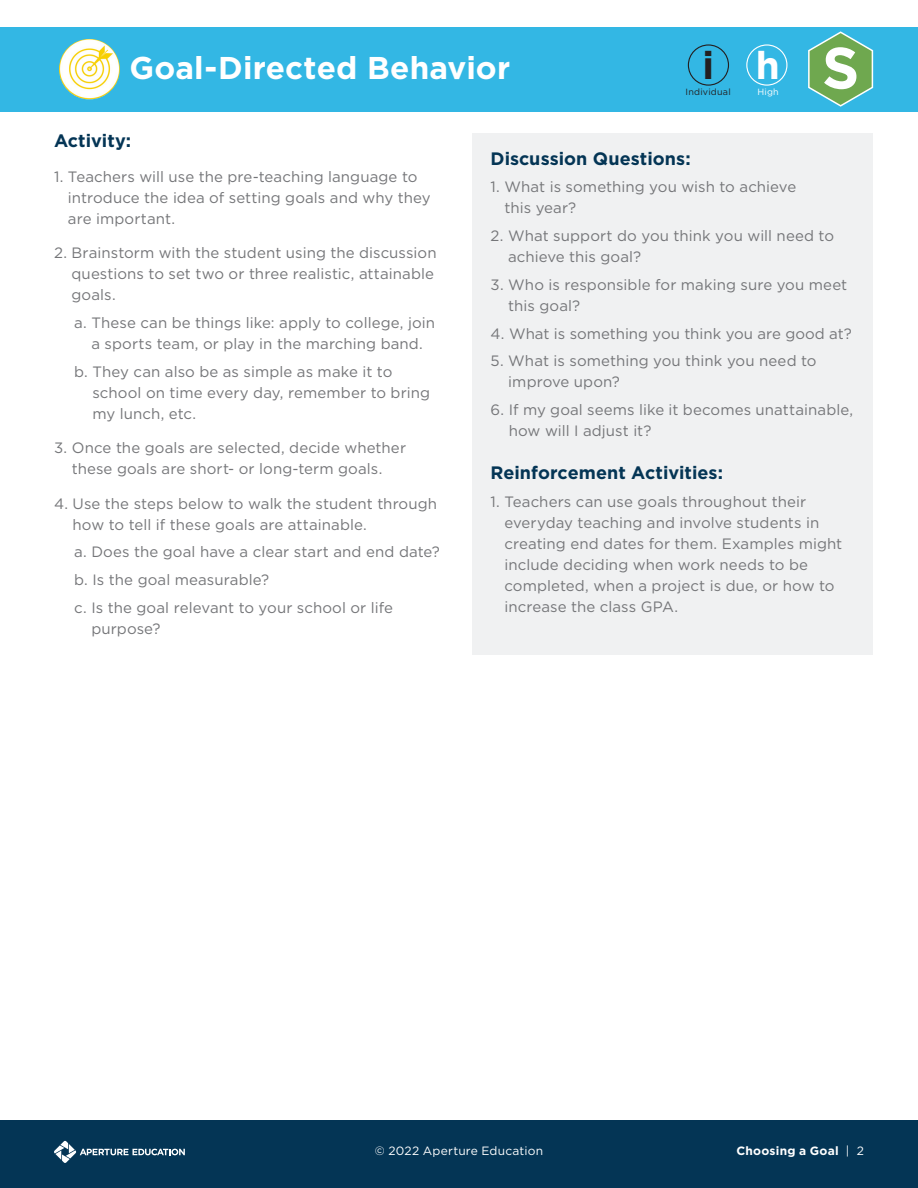
<style>
.page{position:relative;width:918px;height:1188px;background:#fff}
.page>*{position:absolute;margin:0;border:0;box-sizing:border-box;transform-origin:0 0}
.Body_Text{font:700 58.35px "Gotham";color:#fff}
.t1{font:700 38.55px "Gotham";color:#231f20}
.t2{font:700 38.55px "Gotham";color:#fff}
.Body_Text-2{font:700 31.5px "Gotham";letter-spacing:.005em;color:#fff}
.Subheader{font:700 18px "Gotham";letter-spacing:.005em;color:#043555}
.Bullets{font:15px/21px "Gotham";letter-spacing:.005em;color:#757679}
.Body_Text-3{font:15px/21px "Gotham";letter-spacing:.005em;color:#757679}
.t3{font:12px "Gotham";letter-spacing:.015em;color:#fff}
.t4{font:700 12px "Gotham";letter-spacing:.02em;color:#fff}
.Body_Text-4{font:9px "Gotham";letter-spacing:.025em;color:#231f20}
.Body_Text-5{font:9px "Gotham";color:#fff}
.s1{font-weight:400}
</style>
<div class="page">
<div style="left:0;top:1120px;width:918px;height:68px;background:#043555"></div>
<svg style="left:54px;top:1141px;width:131px;height:22px"></svg>
<div style="left:472px;top:133px;width:401px;height:521px;background:#f0f1f2"></div>
<div style="left:0;top:27px;width:918px;height:84px;background:#33b7e4"></div>
<img style="left:59px;top:39px;width:61px;height:60px;border-radius:30px">
<svg style="left:808px;top:31px;width:66px;height:76px"></svg>
<div style="left:688px;top:44px;width:41px;height:42px;border:1px solid #231f20;border-radius:50%"></div>
<div style="left:746px;top:44px;width:41px;height:42px;border:1px solid #fff;border-radius:50%"></div>
<p class="Body_Text-2" style="left:129px;top:50px;width:382px">Goal-Directed Behavior</p>
<p class="t1" style="left:702px;top:43px;width:13px">i</p>
<p class="t2" style="left:756px;top:43px;width:26px">h</p>
<p class="Body_Text-5" style="left:757px;top:86px;width:23px">High</p>
<p class="Body_Text-4" style="left:686px;top:86px;width:47px">Individual</p>
<p class="Body_Text" style="left:822px;top:34px;width:39px">S</p>
<p class="Subheader" style="left:54px;top:130px;width:79px">Activity:</p>
<p class="Body_Text-3" style="left:68px;top:166px;width:364px;text-indent:-14px">1. Teachers will use the pre-teaching language to introduce the idea of setting goals and why they are important.</p>
<p class="Body_Text-3" style="left:72px;top:242px;width:367px;text-indent:-18px">2. Brainstorm with the student using the discussion questions to set two or three realistic, attainable goals.</p>
<p class="Bullets" style="left:74px;top:312px;width:362px;text-align:center">a. These can be things like: apply to college, join a sports team, or play in the marching band.</p>
<p class="Bullets" style="left:92px;top:361px;width:339px;text-indent:-18px">b. They can also be as simple as make it to school on time every day, remember to bring my lunch, etc.</p>
<p class="Body_Text-3" style="left:54px;top:437px;width:354px;text-align:center">3. Once the goals are selected, decide whether these goals are short- or long-term goals.</p>
<p class="Body_Text-3" style="left:73px;top:493px;width:366px;text-indent:-19px">4. Use the steps below to walk the student through how to tell if these goals are attainable.</p>
<p class="Bullets" style="left:74px;top:541px;width:367px">a. Does the goal have a clear start and end date?</p>
<p class="Bullets" style="left:74px;top:569px;width:197px">b. Is the goal measurable?</p>
<p class="Bullets" style="left:91px;top:597px;width:303px;text-indent:-17px">c. Is the goal relevant to your school or life purpose?</p>
<p class="Subheader" style="left:490px;top:148px;width:202px">Discussion Questions:</p>
<p class="Bullets" style="left:504px;top:176px;width:293px;text-indent:-14px">1. What is something you wish to achieve this year?</p>
<p class="Bullets" style="left:508px;top:225px;width:328px;text-indent:-18px">2. What support do you think you will need to achieve this goal?</p>
<p class="Bullets" style="left:508px;top:274px;width:340px;text-indent:-18px">3. Who is responsible for making sure you meet this goal?</p>
<p class="Bullets" style="left:490px;top:322px;width:363px">4. What is something you think you are good at?</p>
<p class="Bullets" style="left:508px;top:350px;width:310px;text-indent:-18px">5. What is something you think you need to improve upon?</p>
<p class="Bullets" style="left:509px;top:399px;width:346px;text-indent:-18px">6. If my goal seems like it becomes unattainable, how will I adjust it?</p>
<p class="Subheader" style="left:490px;top:462px;width:234px">Reinforcement Activities:</p>
<p class="Bullets" style="left:504px;top:490px;width:339px;text-indent:-14px">1. Teachers can use goals throughout their everyday teaching and involve students in creating end dates for them. Examples might include deciding when work needs to be completed, when a project is due, or how to increase the class GPA.</p>
<p class="t3" style="left:375px;top:1143px;width:170px">© 2022 Aperture Education</p>
<p class="t4" style="left:737px;top:1144px;width:129px">Choosing a Goal <span class="s1">| 2</span></p>
</div>
